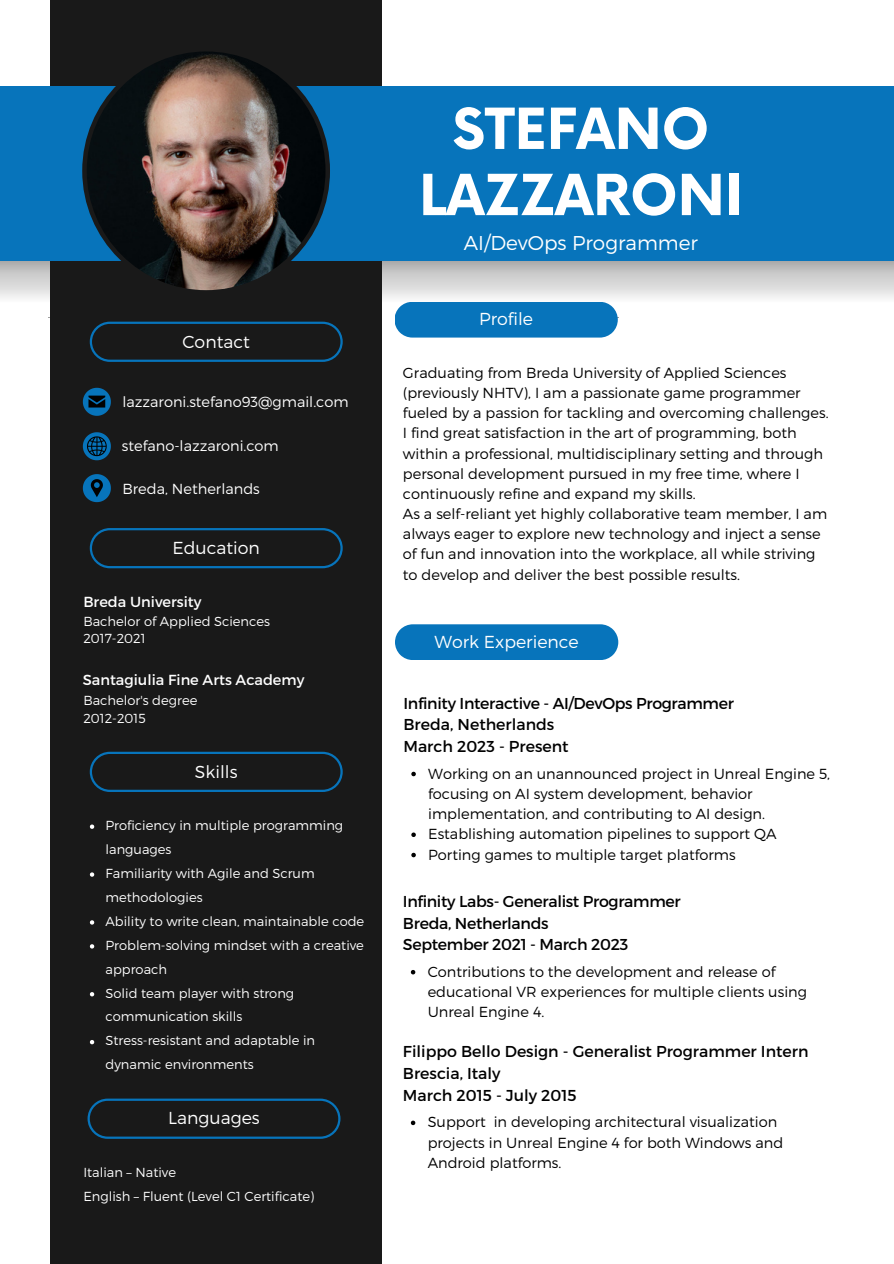
<style>
.page{position:relative;width:894px;height:1264px;background:#fff}
.page>*{position:absolute;margin:0;border:0;box-sizing:border-box;transform-origin:0 0}
.t1{font:700 55.05px "Now";color:#fff}
.t2{font:300 19.95px "Montserrat";color:#fff}
.t3{font:300 17.25px "Montserrat";color:#fff}
.t4{font:15.75px/21.3px "Montserrat";letter-spacing:-.02em;color:#010101}
.t5{font:15.75px/21.9px "Montserrat";color:#010101}
.t6{font:300 14.55px/20.1px "Montserrat";color:#010101}
.t7{font:300 14.55px "Montserrat";color:#fff}
.t8{font:14.55px "Montserrat";color:#fff}
.t9{font:300 13.05px/24px "Montserrat";color:#fff}
</style>
<div class="page">
<div style="left:0;top:257px;width:893px;height:60px;background:linear-gradient(to bottom,#acacac,#fff)"></div>
<div style="left:50px;top:0;width:331px;height:1263px;background:#191919"></div>
<div style="left:395px;top:624px;width:223px;height:36px;background:#0774bb"></div>
<div style="left:0;top:87px;width:893px;height:174px;background:#0774bb"></div>
<svg style="left:90px;top:528px;width:252px;height:40px"></svg>
<svg style="left:90px;top:751px;width:252px;height:41px"></svg>
<img style="left:82px;top:51px;width:248px;height:240px">
<svg style="left:83px;top:388px;width:28px;height:28px"></svg>
<svg style="left:83px;top:474px;width:28px;height:28px"></svg>
<svg style="left:83px;top:432px;width:28px;height:28px"></svg>
<svg style="left:90px;top:321px;width:252px;height:41px"></svg>
<svg style="left:87px;top:1098px;width:253px;height:40px"></svg>
<div style="left:394px;top:302px;width:223px;height:35px;background:#0774bb"></div>
<div style="left:0;top:305px;width:48px;height:69px;background:#fff"></div>
<svg style="left:411px;top:771px;width:5px;height:5px"></svg>
<svg style="left:411px;top:832px;width:5px;height:5px"></svg>
<svg style="left:411px;top:852px;width:5px;height:5px"></svg>
<svg style="left:90px;top:824px;width:4px;height:4px"></svg>
<svg style="left:90px;top:872px;width:4px;height:4px"></svg>
<svg style="left:90px;top:920px;width:4px;height:4px"></svg>
<svg style="left:90px;top:944px;width:4px;height:4px"></svg>
<svg style="left:90px;top:992px;width:4px;height:4px"></svg>
<svg style="left:90px;top:1040px;width:4px;height:4px"></svg>
<svg style="left:411px;top:970px;width:4px;height:4px"></svg>
<svg style="left:411px;top:1120px;width:4px;height:5px"></svg>
<div style="left:618px;top:305px;width:275px;height:43px;background:#fff"></div>
<div style="left:381px;top:305px;width:13px;height:43px;background:#fff"></div>
<p class="t3" style="left:182px;top:330px;width:69px">Contact</p>
<h4 class="t7" style="left:122px;top:393px;width:227px">lazzaroni.stefano93@gmail.com</h4>
<h3 class="t7" style="left:122px;top:436px;width:158px">stefano-lazzaroni.com</h3>
<p class="t7" style="left:122px;top:479px;width:139px">Breda, Netherlands</p>
<h3 class="t3" style="left:172px;top:536px;width:89px">Education</h3>
<h4 class="t8" style="left:83px;top:592px;width:120px">Breda University</h4>
<h2 class="t9" style="left:83px;top:608px;width:188px">Bachelor of Applied Sciences</h2>
<h3 class="t9" style="left:83px;top:626px;width:64px">2017-2021</h3>
<p class="t8" style="left:83px;top:670px;width:223px">Santagiulia Fine Arts Academy</p>
<h3 class="t9" style="left:83px;top:688px;width:115px">Bachelor's degree</h3>
<h3 class="t9" style="left:83px;top:705px;width:64px">2012-2015</h3>
<p class="t3" style="left:195px;top:760px;width:44px">Skills</p>
<h3 class="t9" style="left:105px;top:812px;width:239px">Proficiency in multiple programming languages</h3>
<p class="t9" style="left:105px;top:860px;width:211px">Familiarity with Agile and Scrum methodologies</p>
<p class="t9" style="left:105px;top:908px;width:260px">Ability to write clean, maintainable code</p>
<p class="t9" style="left:105px;top:932px;width:260px">Problem-solving mindset with a creative approach</p>
<p class="t9" style="left:105px;top:980px;width:190px">Solid team player with strong communication skills</p>
<p class="t9" style="left:105px;top:1028px;width:211px">Stress-resistant and adaptable in dynamic environments</p>
<h4 class="t3" style="left:168px;top:1107px;width:93px">Languages</h4>
<p class="t9" style="left:83px;top:1159px;width:94px">Italian – Native</p>
<p class="t9" style="left:83px;top:1183px;width:232px">English – Fluent (Level C1 Certificate)</p>
<h1 class="t1" style="left:452px;top:99px;width:258px">STEFANO</h1>
<h1 class="t1" style="left:419px;top:165px;width:325px">LAZZARONI</h1>
<h4 class="t2" style="left:463px;top:229px;width:235px">AI/DevOps Programmer</h4>
<h4 class="t3" style="left:479px;top:308px;width:55px">Profile</h4>
<h3 class="t6" style="left:403px;top:362px;width:427px">Graduating from Breda University of Applied Sciences (previously NHTV), I am a passionate game programmer fueled by a passion for tackling and overcoming challenges.<br>I find great satisfaction in the art of programming, both within a professional, multidisciplinary setting and through personal development pursued in my free time, where I continuously refine and expand my skills.<br>As a self-reliant yet highly collaborative team member, I am always eager to explore new technology and inject a sense of fun and innovation into the workplace, all while striving to develop and deliver the best possible results.</h3>
<p class="t3" style="left:434px;top:630px;width:146px">Work Experience</p>
<p class="t4" style="left:403px;top:692px;width:332px">Infinity Interactive - AI/DevOps Programmer<br>Breda, Netherlands<br>March 2023 - Present</p>
<h4 class="t6" style="left:428px;top:762px;width:403px">Working on an unannounced project in Unreal Engine 5, focusing on AI system development, behavior implementation, and contributing to AI design.</h4>
<p class="t6" style="left:428px;top:823px;width:350px">Establishing automation pipelines to support QA</p>
<p class="t6" style="left:428px;top:843px;width:309px">Porting games to multiple target platforms</p>
<p class="t4" style="left:403px;top:889px;width:279px;line-height:21.9px">Infinity Labs- Generalist Programmer<br>Breda, Netherlands<br>September 2021 - March 2023</p>
<h3 class="t6" style="left:427px;top:960px;width:380px">Contributions to the development and release of educational VR experiences for multiple clients using<br>Unreal Engine 4.</h3>
<p class="t5" style="left:403px;top:1039px;width:407px">Filippo Bello Design - Generalist Programmer Intern<br>Brescia, Italy<br>March 2015 - July 2015</p>
<p class="t6" style="left:427px;top:1111px;width:357px">Support in developing architectural visualization projects in Unreal Engine 4 for both Windows and<br>Android platforms.</p>
</div>
